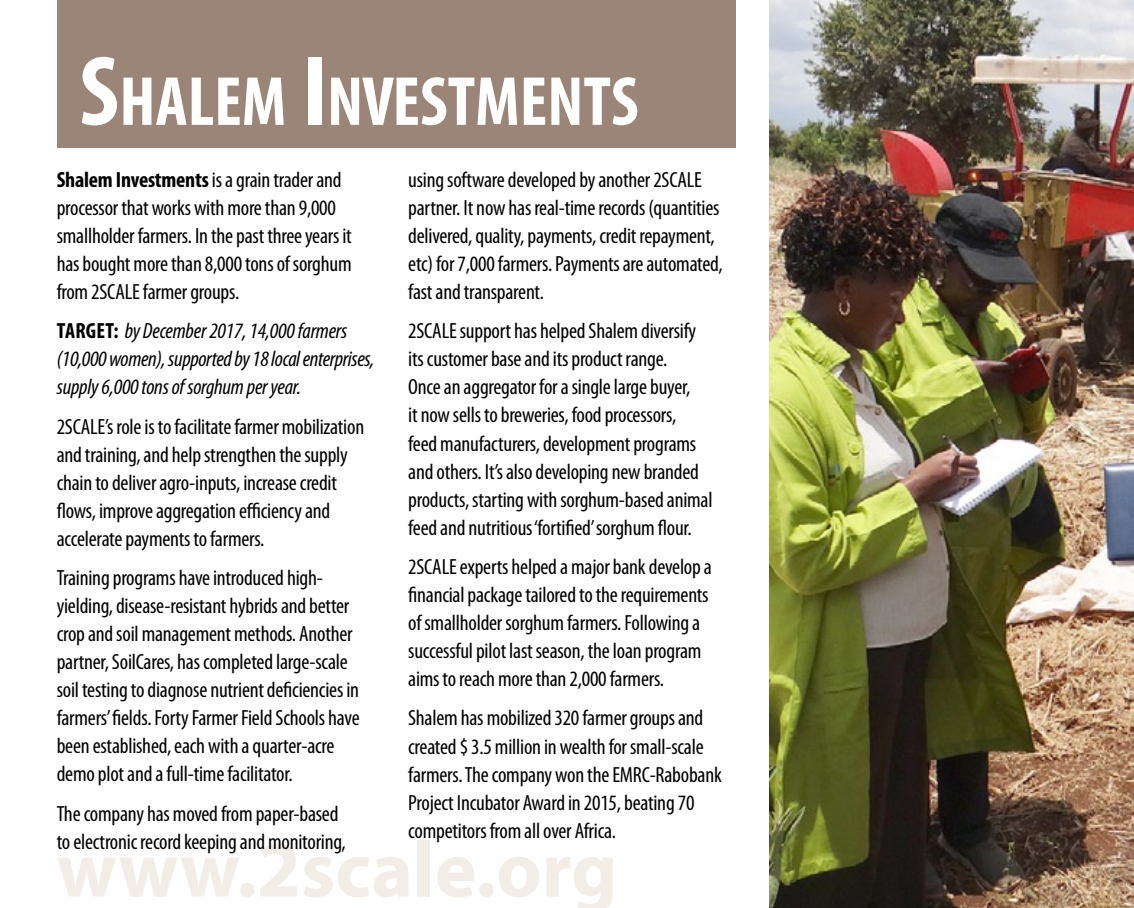
<style>
.page{position:relative;width:1134px;height:908px;background:#fff}
.page>*{position:absolute;margin:0;border:0;box-sizing:border-box;transform-origin:0 0}
.t1{font:700 79.2px "Myriad Pro";color:#f2ede6}
.t2{font:700 condensed 70px "Myriad Pro";color:#fff}
.t3{font:condensed 22px/28px "Myriad Pro";letter-spacing:-.01em;color:#000}
.t4{font:italic condensed 22px/28px "Myriad Pro";letter-spacing:-.01em;color:#000}
.s1{font-size:100px}
.s2{font-weight:700}
.s3{font-weight:700;font-style:normal}
</style>
<div class="page">
<div style="left:240px;top:881px;width:15px;height:16px;border:1px solid #fff;border-radius:50%"></div>
<div style="left:479px;top:881px;width:15px;height:16px;border:1px solid #fff;border-radius:50%"></div>
<div style="left:57px;top:0;width:679px;height:147px;background:#9b8578"></div>
<img style="left:769px;top:0;width:365px;height:907px">
<h2 class="t2" style="left:79px;top:58px;width:558px"><span class="s1">S</span>HALEM <span class="s1">I</span>NVESTMENTS</h2>
<p class="t3" style="left:408px;top:165px;width:316px">using software developed by another 2SCALE partner. It now has real-time records (quantities delivered, quality, payments, credit repayment, etc) for 7,000 farmers. Payments are automated, fast and transparent.</p>
<p class="t3" style="left:408px;top:316px;width:306px">2SCALE support has helped Shalem diversify its customer base and its product range.<br>Once an aggregator for a single large buyer,<br>it now sells to breweries, food processors,<br>feed manufacturers, development programs and others. It’s also developing new branded products, starting with sorghum-based animal feed and nutritious ‘fortified’ sorghum flour.</p>
<p class="t3" style="left:408px;top:552px;width:305px">2SCALE experts helped a major bank develop a financial package tailored to the requirements of smallholder sorghum farmers. Following a successful pilot last season, the loan program aims to reach more than 2,000 farmers.</p>
<p class="t3" style="left:408px;top:703px;width:315px">Shalem has mobilized 320 farmer groups and created $ 3.5 million in wealth for small-scale farmers. The company won the EMRC-Rabobank Project Incubator Award in 2015, beating 70 competitors from all over Africa.</p>
<p class="t3" style="left:57px;top:165px;width:297px"><span class="s2">Shalem Investments</span> is a grain trader and processor that works with more than 9,000 smallholder farmers. In the past three years it has bought more than 8,000 tons of sorghum from 2SCALE farmer groups.</p>
<p class="t4" style="left:57px;top:316px;width:319px"><span class="s3">Target:</span> by December 2017, 14,000 farmers (10,000women), supported by 18 local enterprises, supply 6,000 tons of sorghum per year.</p>
<p class="t3" style="left:57px;top:412px;width:309px">2SCALE’s role is to facilitate farmer mobilization and training, and help strengthen the supply chain to deliver agro-inputs, increase credit flows, improve aggregation efficiency and accelerate payments to farmers.</p>
<p class="t3" style="left:57px;top:563px;width:304px">Training programs have introduced high&shy;yielding, disease-resistant hybrids andbetter crop and soil management methods. Another partner, SoilCares, has completed large‑scale soil testing to diagnose nutrient deficiencies in farmers’ fields. Forty Farmer Field Schools have been established, each with a quarter-acre demo plot and a full-time facilitator.</p>
<p class="t3" style="left:57px;top:798px;width:291px">The company has moved from paper-based to electronic record keeping and monitoring,</p>
<h1 class="t1" style="left:57px;top:817px;width:562px">www.2scale.org</h1>
</div>
